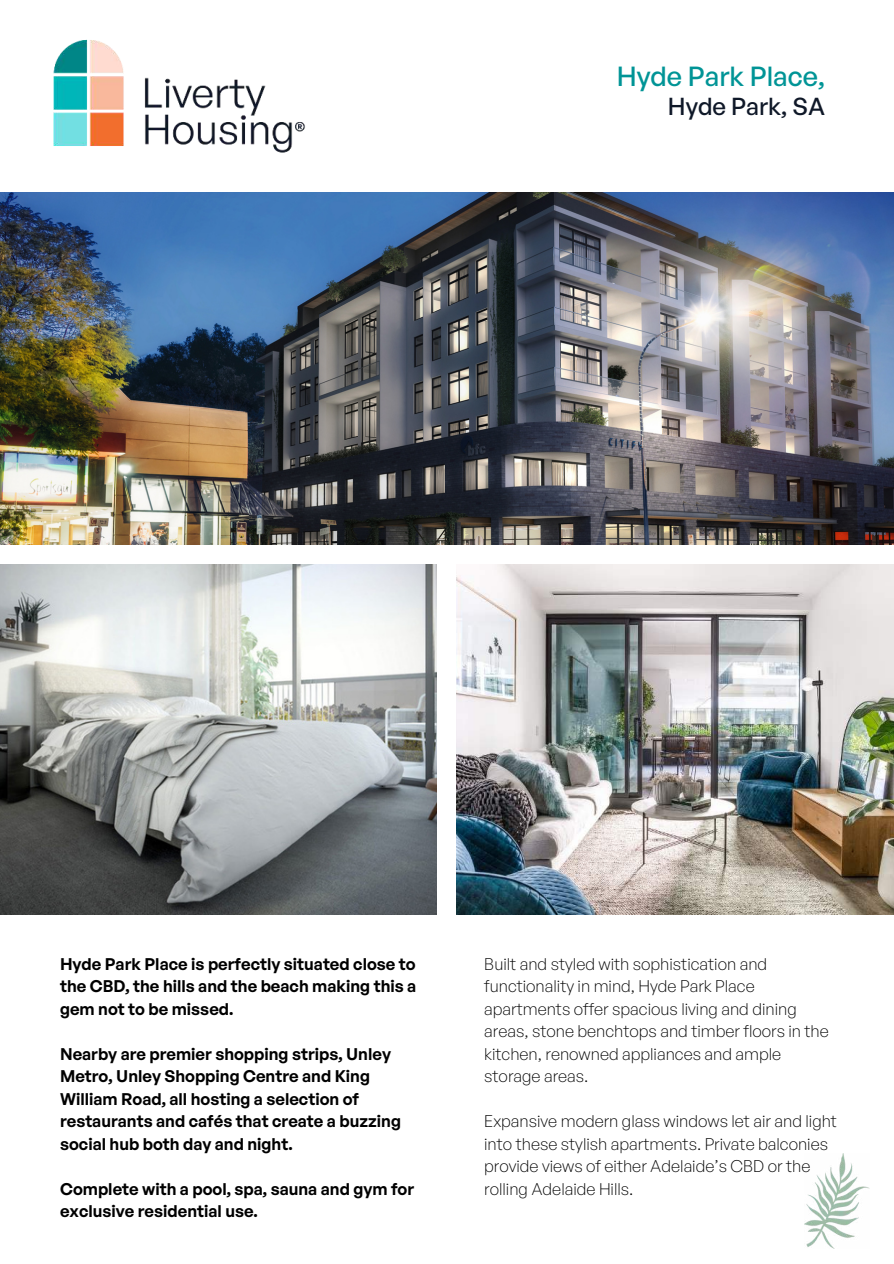
<style>
.page{position:relative;width:894px;height:1264px;background:#fff}
.page>*{position:absolute;margin:0;border:0;box-sizing:border-box;transform-origin:0 0}
.t1{font:500 27px "General Sans";color:#009496}
.t2{font:500 24px "General Sans";color:#0f1828}
.t3{font:300 16.5px/22.5px "General Sans";color:#000}
.t4{font:600 16.5px/22.5px "General Sans";color:#000}
</style>
<div class="page">
<img style="left:0;top:564px;width:436px;height:350px">
<img style="left:0;top:193px;width:893px;height:351px">
<img style="left:456px;top:564px;width:437px;height:350px">
<img style="left:53px;top:39px;width:252px;height:114px">
<img style="left:804px;top:1153px;width:65px;height:95px">
<h1 class="t1" style="left:616px;top:60px;width:210px">Hyde Park Place,</h1>
<h2 class="t2" style="left:667px;top:91px;width:159px">Hyde Park, SA</h2>
<p class="t4" style="left:60px;top:952px;width:358px;text-align:justify">Hyde Park Place is perfectly situated close to the CBD, the hills and the beach making this a gem not to be missed.</p>
<p class="t4" style="left:60px;top:1042px;width:342px">Nearby are premier shopping strips, Unley Metro, Unley Shopping Centre and King William Road, all hosting a selection of restaurants and cafés that create a buzzing social hub both day and night.</p>
<p class="t4" style="left:60px;top:1177px;width:355px">Complete with a pool, spa, sauna and gym for exclusive residential use.</p>
<p class="t3" style="left:484px;top:952px;width:346px">Built and styled with sophistication and functionality in mind, Hyde Park Place apartments offer spacious living and dining areas, stone benchtops and timber floors in the kitchen, renowned appliances and ample storage areas.</p>
<p class="t3" style="left:484px;top:1109px;width:354px">Expansive modern glass windows let air and light into these stylish apartments. Private balconies provide views of either Adelaide’s CBD or the rolling Adelaide Hills.</p>
</div>
